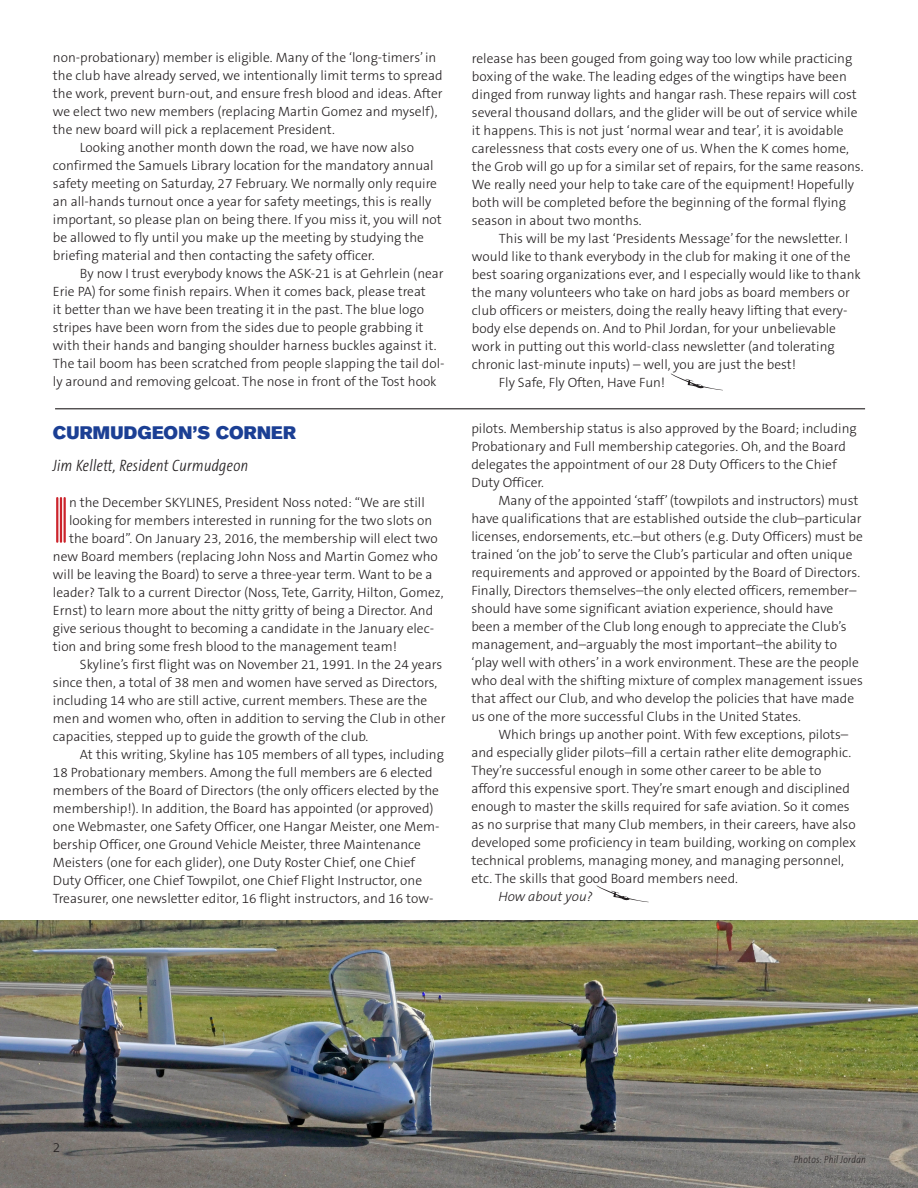
<style>
.page{position:relative;width:918px;height:1188px;background:#fff}
.page>*{position:absolute;margin:0;border:0;box-sizing:border-box;transform-origin:0 0}
.Skyline_text{font:64.65px "Studio Neon";color:#cb242c}
.Skylines_Head{font:18px "Akzidenz Grotesk BE Super";letter-spacing:.015em;color:#1b3f94}
.Skylines_Author{font:italic 300 16.5px "The Sans Cd LF3 i";letter-spacing:.02em;color:#231f20}
.Skyline_text-2{font:300 13.5px/18px "The Sans CE B3";color:#231f20}
.Skyline_text-3{font:italic 300 13.5px "The Sans CE B3";color:#231f20}
.PhotoCredits{font:italic 200 10.5px "The Sans Cd LF2 i";letter-spacing:.03em;color:#231f20}
</style>
<div class="page">
<hr style="left:55px;top:408px;width:810px;height:1px;background:#231f20">
<svg style="left:597px;top:886px;width:52px;height:16px"></svg>
<svg style="left:671px;top:374px;width:52px;height:16px"></svg>
<img style="left:0;top:920px;width:918px;height:268px">
<p class="Skyline_text-2" style="left:53px;top:50px;width:391px">non-probationary) member is eligible. Many of the ‘long-timers’ in the club have already served, we intentionally limit terms to spread the work, prevent burn-out, and ensure fresh blood and ideas. After we elect two new members (replacing Martin Gomez and myself), the new board will pick a replacement President.</p>
<p class="Skyline_text-2" style="left:53px;top:140px;width:390px;text-indent:27px">Looking another month down the road, we have now also confirmed the Samuels Library location for the mandatory annual safety meeting on Saturday, 27 February. We normally only require an all-hands turnout once a year for safety meetings, this is really important, so please plan on being there. If you miss it, you will not be allowed to fly until you make up the meeting by studying the briefing material and then contacting the safety officer.</p>
<p class="Skyline_text-2" style="left:53px;top:266px;width:393px;text-indent:27px">By now I trust everybody knows the ASK-21 is at Gehrlein (near Erie PA) for some finish repairs. When it comes back, please treat<br>it better than we have been treating it in the past. The blue logo stripes have been worn from the sides due to people grabbing it with their hands and banging shoulder harness buckles against it.<br>The tail boom has been scratched from people slapping the tail dol&shy;ly around and removing gelcoat. The nose in front of the Tost hook</p>
<p class="Skylines_Head" style="left:53px;top:422px;width:245px">CURMUDGEON’S CORNER</p>
<p class="Skylines_Author" style="left:53px;top:457px;width:197px">Jim Kellett, Resident Curmudgeon</p>
<p class="Skyline_text" style="left:53px;top:488px;width:18px">I</p>
<p class="Skyline_text-2" style="left:69px;top:494px;width:357px">n the December SKYLINES, President Noss noted: “We are still</p>
<p class="Skyline_text-2" style="left:69px;top:512px;width:365px">looking for members interested in running for the two slots on</p>
<p class="Skyline_text-2" style="left:69px;top:530px;width:370px">the board”. On January 23, 2016, the membership will elect two</p>
<p class="Skyline_text-2" style="left:53px;top:548px;width:387px">new Board members (replacing John Noss and Martin Gomez who</p>
<p class="Skyline_text-2" style="left:53px;top:566px;width:381px">will be leaving the Board) to serve a three-year term. Want to be a</p>
<p class="Skyline_text-2" style="left:53px;top:584px;width:392px">leader? Talk to a current Director (Noss, Tete, Garrity, Hilton, Gomez,</p>
<p class="Skyline_text-2" style="left:53px;top:602px;width:382px">Ernst) to learn more about the nitty gritty of being a Director. And</p>
<p class="Skyline_text-2" style="left:53px;top:620px;width:383px">give serious thought to becoming a candidate in the January elec-</p>
<p class="Skyline_text-2" style="left:53px;top:638px;width:346px">tion and bring some fresh blood to the management team!</p>
<p class="Skyline_text-2" style="left:53px;top:656px;width:394px;text-indent:27px">Skyline’s first flight was on November 21, 1991. In the 24 years since then, a total of 38 men and women have served as Directors, including 14 who are still active, current members. These are the men and women who, often in addition to serving the Club in other capacities, stepped up to guide the growth of the club.</p>
<p class="Skyline_text-2" style="left:53px;top:746px;width:393px;text-indent:27px">At this writing, Skyline has 105 members of all types, including 18 Probationary members. Among the full members are 6 elected members of the Board of Directors (the only officers elected by the membership!). In addition, the Board has appointed (or approved) one Webmaster, one Safety Officer, one Hangar Meister, one Mem&shy;bership Officer, one Ground Vehicle Meister, three Maintenance Meisters (one for each glider), one Duty Roster Chief, one Chief Duty Officer, one Chief Towpilot, one Chief Flight Instructor, one Treasurer, one newsletter editor, 16 flight instructors, and 16 tow-</p>
<p class="Skyline_text-2" style="left:472px;top:50px;width:393px">release has been gouged from going way too low while practicing boxing of the wake. The leading edges of the wingtips have been dinged from runway lights and hangar rash. These repairs will cost several thousand dollars, and the glider will be out of service while it happens. This is not just ‘normal wear and tear’, it is avoidable carelessness that costs every one of us. When the K comes home, the Grob will go up for a similar set of repairs, for the same reasons.<br>We really need your help to take care of the equipment! Hopefully both will be completed before the beginning of the formal flying season in about two months.</p>
<p class="Skyline_text-2" style="left:472px;top:230px;width:391px;text-indent:27px">This will be my last ‘Presidents Message’ for the newsletter. I would like to thank everybody in the club for making it one of the best soaring organizations ever, and I especially would like to thank the many volunteers who take on hard jobs as board members or club officers or meisters, doing the really heavy lifting that every&shy;body else depends on. And to Phil Jordan, for your unbelievable work in putting out this world-class newsletter (and tolerating chronic last-minute inputs) – well, you are just the best!</p>
<p class="Skyline_text-2" style="left:499px;top:374px;width:168px">Fly Safe, Fly Often, Have Fun!</p>
<p class="Skyline_text-2" style="left:471px;top:420px;width:387px">pilots. Membership status is also approved by the Board; including Probationary and Full membership categories. Oh, and the Board delegates the appointment of our 28 Duty Officers to the Chief Duty Officer.</p>
<p class="Skyline_text-2" style="left:471px;top:492px;width:393px;text-indent:27px">Many of the appointed ‘staff’ (towpilots and instructors) must have qualifications that are established outside the club–particular licenses, endorsements, etc.–but others (e.g. Duty Officers) must be trained ‘on the job’ to serve the Club’s particular and often unique requirements and approved or appointed by the Board of Directors.<br>Finally, Directors themselves–the only elected officers, remember– should have some significant aviation experience, should have been a member of the Club long enough to appreciate the Club’s management, and–arguably the most important–the ability to ‘play well with others’ in a work environment. These are the people who deal with the shifting mixture of complex management issues that affect our Club, and who develop the policies that have made us one of the more successful Clubs in the United States.</p>
<p class="Skyline_text-2" style="left:471px;top:726px;width:386px;text-indent:27px">Which brings up another point. With few exceptions, pilots– and especially glider pilots–fill a certain rather elite demographic.<br>They’re successful enough in some other career to be able to afford this expensive sport. They’re smart enough and disciplined enough to master the skills required for safe aviation. So it comes as no surprise that many Club members, in their careers, have also developed some proficiency in team building, working on complex technical problems, managing money, and managing personnel, etc. The skills that good Board members need.</p>
<p class="Skyline_text-3" style="left:498px;top:888px;width:96px">How about you?</p>
<p class="Skyline_text-2" style="left:53px;top:1139px;width:9px">2</p>
<p class="PhotoCredits" style="left:794px;top:1155px;width:74px">Photos: Phil Jordan</p>
</div>
